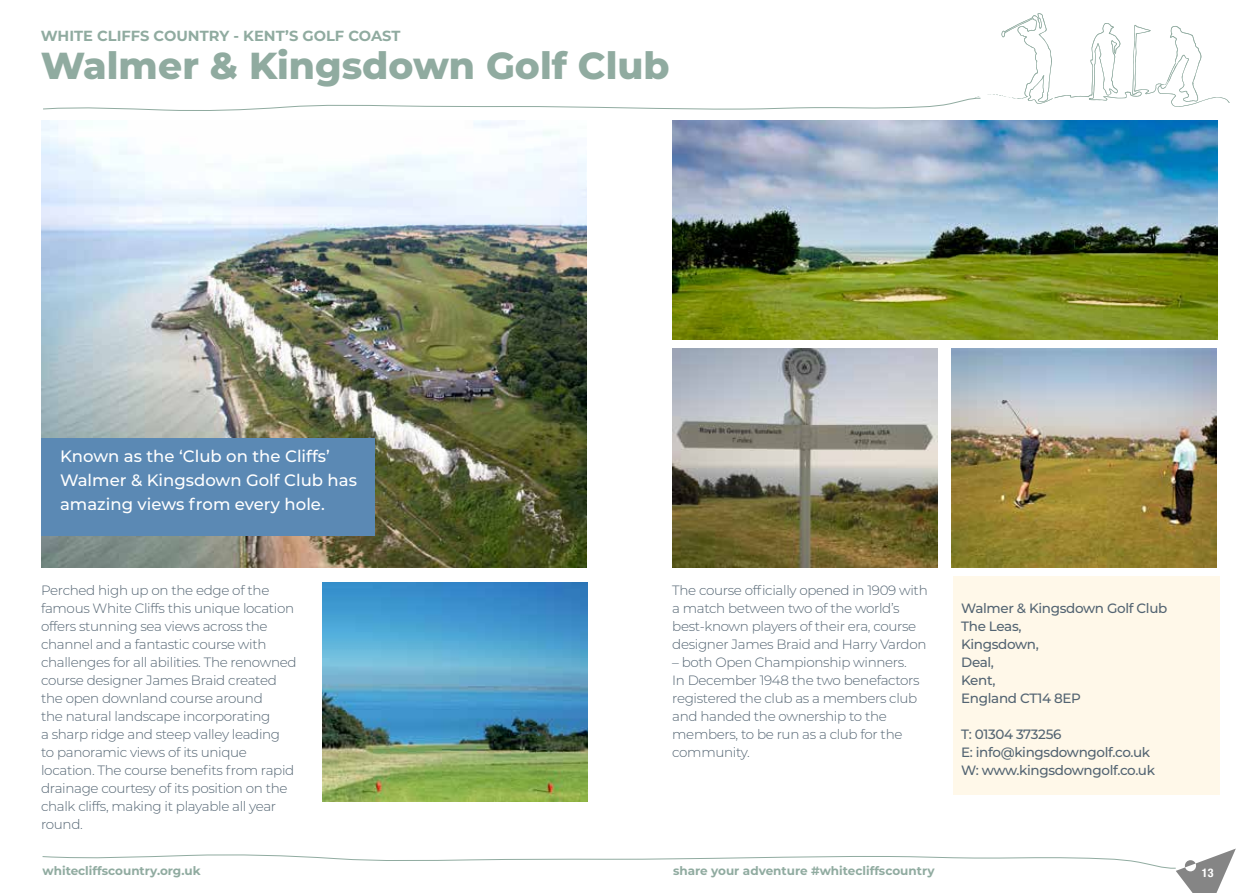
<style>
.page{position:relative;width:1259px;height:893px;background:#fff}
.page>*{position:absolute;margin:0;border:0;box-sizing:border-box;transform-origin:0 0}
.t1{font:800 37.5px "Montserrat";color:#90aba0}
.t2{font:500 16.5px/24px "Montserrat";color:#fff}
.t3{font:700 14.55px "Montserrat";color:#90aba0}
.t4{font:300 13.5px/18px "Montserrat";letter-spacing:-.025em;color:#536472}
.t5{font:500 13.5px/18px "Montserrat";letter-spacing:-.025em;color:#536472}
.t6{font:700 12px "Montserrat";color:#90aba0}
.t7{font:700 condensed 12px "Helvetica Neue";color:#fff}
</style>
<div class="page">
<svg style="left:42px;top:849px;width:1193px;height:44px"></svg>
<svg style="left:43px;top:13px;width:1186px;height:98px"></svg>
<div style="left:954px;top:576px;width:266px;height:219px;background:#fff8e9"></div>
<img style="left:323px;top:582px;width:265px;height:219px">
<img style="left:41px;top:121px;width:546px;height:446px">
<div style="left:41px;top:438px;width:333px;height:98px;background:#5b89b4"></div>
<img style="left:672px;top:121px;width:545px;height:219px">
<img style="left:672px;top:349px;width:266px;height:219px">
<img style="left:951px;top:348px;width:265px;height:219px">
<p class="t3" style="left:41px;top:26px;width:361px">WHITE CLIFFS COUNTRY - KENT’S GOLF COAST</p>
<h1 class="t1" style="left:41px;top:38px;width:630px">Walmer &amp; Kingsdown Golf Club</h1>
<p class="t2" style="left:60px;top:444px;width:298px">Known as the ‘Club on the Cliffs’<br>Walmer &amp; Kingsdown Golf Club has amazing views from every hole.</p>
<p class="t4" style="left:41px;top:581px;width:257px">Perched high up on the edge of the famous White Cliffs this unique location offers stunning sea views across the channel and a fantastic course with challenges for all abilities. The renowned course designer James Braid created the open downland course around<br>the natural landscape incorporating<br>a sharp ridge and steep valley leading to panoramic views of its unique location. The course benefits from rapid drainage courtesy of its position on the chalk cliffs, making it playable all year round.</p>
<p class="t4" style="left:672px;top:581px;width:257px">The course officially opened in 1909 with a match between two of the world’s best-known players of their era, course designer James Braid and Harry Vardon</p>
<p class="t4" style="left:672px;top:653px;width:249px">– both Open Championship winners.<br>In December 1948 the two benefactors registered the club as a members club and handed the ownership to the members, to be run as a club for the community.</p>
<p class="t5" style="left:961px;top:599px;width:208px">Walmer &amp; Kingsdown Golf Club<br>The Leas,<br>Kingsdown,<br>Deal,<br>Kent,<br>England CT14 8EP</p>
<p class="t5" style="left:961px;top:725px;width:195px">T: 01304 373256<br>E: info@kingsdowngolf.co.uk<br>W: www.kingsdowngolf.co.uk</p>
<p class="t6" style="left:43px;top:862px;width:160px">whitecliffscountry.org.uk</p>
<p class="t7" style="left:1202px;top:863px;width:13px">13</p>
<p class="t6" style="left:673px;top:862px;width:263px">share your adventure #whitecliffscountry</p>
</div>
